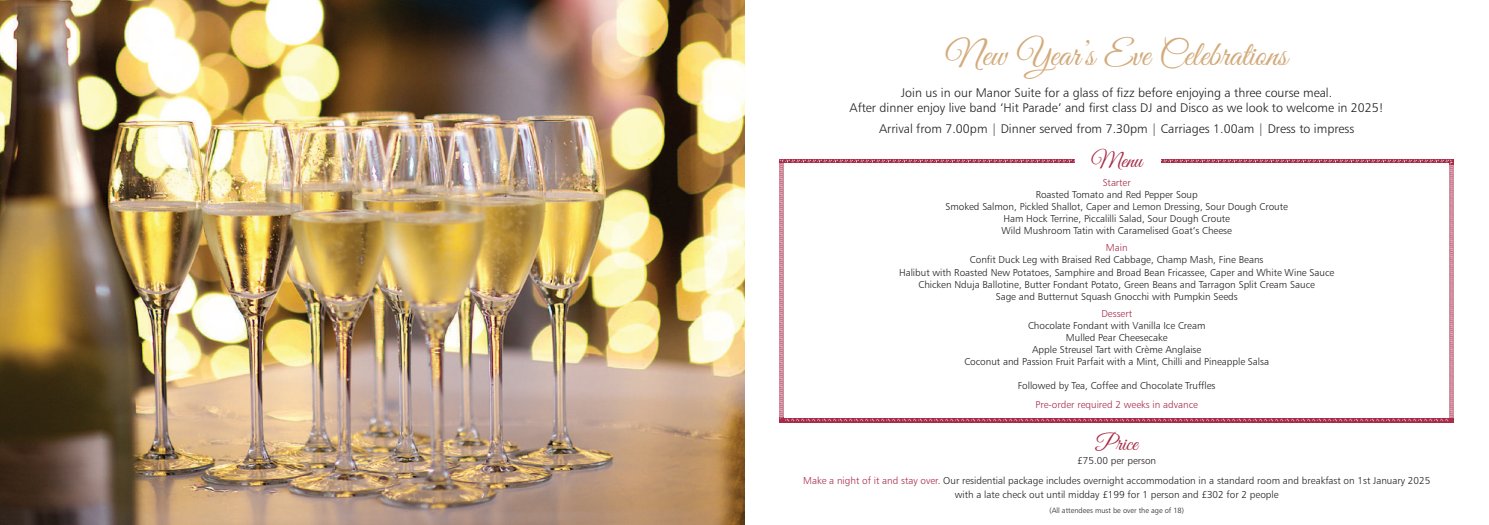
<style>
.page{position:relative;width:1489px;height:525px;background:#fff}
.page>*{position:absolute;margin:0;border:0;box-sizing:border-box;transform-origin:0 0}
.t1{font:35px "Great Vibes";color:#d3ab7c}
.t2{font:22.5px "Great Vibes";color:#a82c49}
.t3{font:12.5px/15px "Humanist 777 BT Light B";color:#231f20;text-align:center}
.t4{font:10px/12px "Humanist 777 BT Light B";color:#231f20;text-align:center}
.t5{font:10px "Humanist 777 BT Light B";color:#a82c49}
.t6{font:7.5px "Humanist 777 BT Light B";color:#231f20}
.s1{color:#a82c49}
</style>
<div class="page">
<img style="left:0;top:0;width:744px;height:524px">
<svg style="left:780px;top:159px;width:673px;height:5px"></svg>
<img style="left:1449px;top:164px;width:4px;height:253px">
<svg style="left:780px;top:417px;width:673px;height:5px"></svg>
<img style="left:780px;top:163px;width:3px;height:254px">
<div style="left:1075px;top:153px;width:85px;height:30px;background:#fff"></div>
<h1 class="t1" style="left:945px;top:35px;width:343px">New Year’s Eve Celebrations</h1>
<p class="t3" style="left:849px;top:86px;width:535px">Join us in our Manor Suite for a glass of fizz before enjoying a three course meal.<br>After dinner enjoy live band ‘Hit Parade’ and first class DJ and Disco as we look to welcome in 2025!</p>
<p class="t3" style="left:879px;top:122px;width:476px">Arrival from 7.00pm | Dinner served from 7.30pm | Carriages 1.00am | Dress to impress</p>
<h2 class="t2" style="left:1091px;top:148px;width:53px">Menu</h2>
<p class="t5" style="left:1102px;top:179px;width:30px">Starter</p>
<p class="t4" style="left:945px;top:190px;width:344px">Roasted Tomato and Red Pepper Soup<br>Smoked Salmon, Pickled Shallot, Caper and Lemon Dressing, Sour Dough Croute Ham Hock Terrine, Piccalilli Salad, Sour Dough Croute<br>Wild Mushroom Tatin with Caramelised Goat’s Cheese</p>
<p class="t5" style="left:1105px;top:244px;width:23px">Main</p>
<p class="t4" style="left:899px;top:255px;width:437px">Confit Duck Leg with Braised Red Cabbage, Champ Mash, Fine Beans<br>Halibut with Roasted New Potatoes, Samphire and Broad Bean Fricassee, Caper and White Wine Sauce Chicken Nduja Ballotine, Butter Fondant Potato, Green Beans and Tarragon Split Cream Sauce<br>Sage and Butternut Squash Gnocchi with Pumpkin Seeds</p>
<p class="t5" style="left:1101px;top:309px;width:32px">Dessert</p>
<p class="t4" style="left:964px;top:320px;width:306px">Chocolate Fondant with Vanilla Ice Cream<br>Mulled Pear Cheesecake<br>Apple Streusel Tart with Crème Anglaise<br>Coconut and Passion Fruit Parfait with a Mint, Chilli and Pineapple Salsa</p>
<p class="t4" style="left:1017px;top:380px;width:199px">Followed by Tea, Coffee and Chocolate Truffles</p>
<p class="t5" style="left:1035px;top:400px;width:164px">Pre-order required 2 weeks in advance</p>
<h2 class="t2" style="left:1095px;top:431px;width:43px">Price</h2>
<p class="t4" style="left:803px;top:451px;width:628px;line-height:20px">£75.00 per person<br><span class="s1">Make a night of it and stay over.</span> Our residential package includes overnight accommodation in a standard room and breakfast on 1st January 2025</p>
<p class="t4" style="left:954px;top:489px;width:325px">with a late check out until midday £199 for 1 person and £302 for 2 people</p>
<p class="t6" style="left:1049px;top:507px;width:136px">(All attendees must be over the age of 18)</p>
</div>
